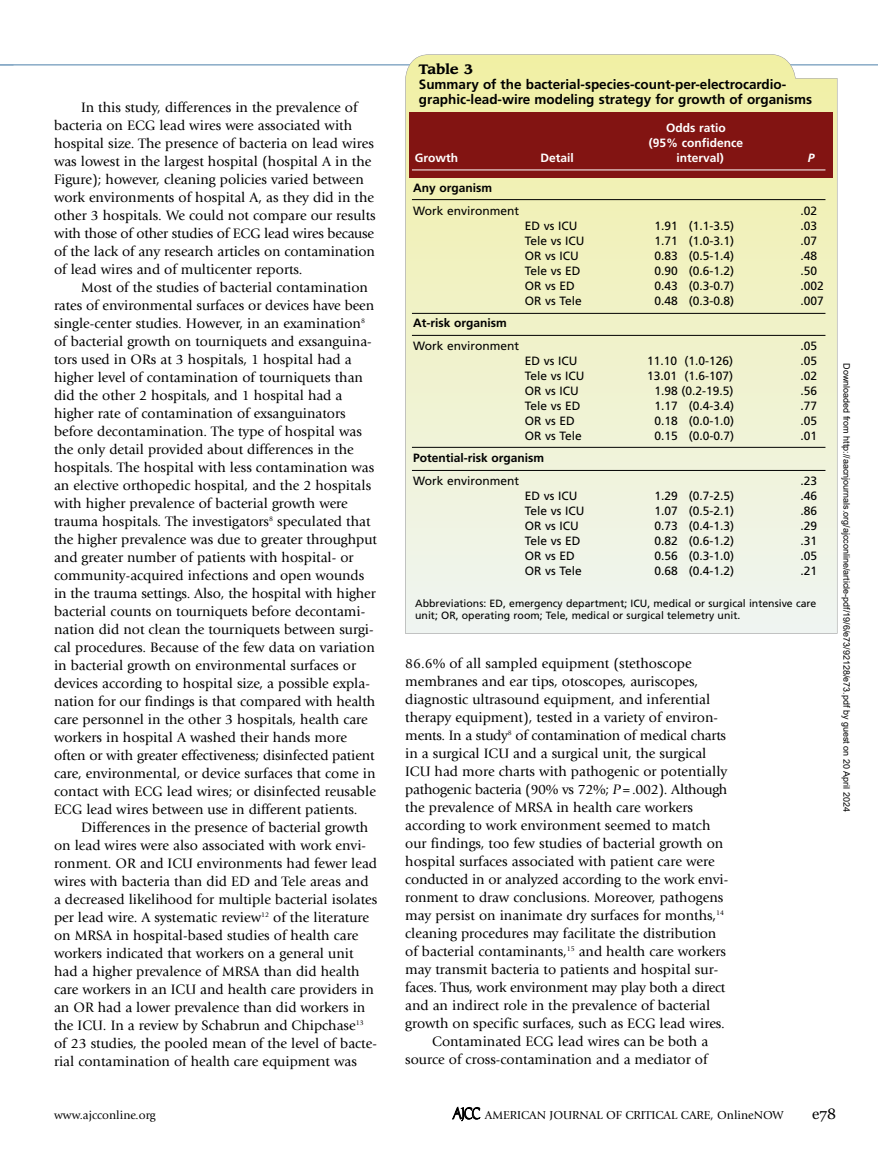
<style>
.page{position:relative;width:878px;height:1175px;background:#fff}
.page>*{position:absolute;margin:0;border:0;box-sizing:border-box;transform-origin:0 0}
.t1{font:15px "Georgia";color:#000}
.t2{font:14.25px/18px "Giovanni Std";color:#000}
.t3{font:700 13.5px/15px "Frutiger";color:#000}
.t4{font:700 13.5px "Leawood";color:#000}
.t5{font:12px/15px "Frutiger";color:#000}
.t6{font:12px "Giovanni Std";color:#000}
.t7{font:700 12px "Frutiger";color:#000}
.t8{font:700 12px/15px "Frutiger";color:#fff;text-align:center}
.t9{font:italic 700 12px "Frutiger";color:#fff}
.t10{font:10.5px/12px "Frutiger";color:#000}
.t11{font:9px "Arial";color:#000}
.s1{font-style:italic}
.s2{font-family:"Publius";font-size:13.5px}
</style>
<div class="page">
<hr style="left:0;top:64px;width:878px;height:2px;background:#88aac7">
<svg style="left:0;top:65px;width:14px;height:1px"></svg>
<svg style="left:405px;top:54px;width:432px;height:579px;background:#eff1cd"></svg>
<div style="left:410px;top:112px;width:423px;height:65px;background:#821412"></div>
<hr style="left:412px;top:170px;width:413px;height:1px;background:#fff">
<hr style="left:412px;top:199px;width:413px;height:1px;background:#000">
<hr style="left:412px;top:313px;width:413px;height:1px;background:#000">
<hr style="left:412px;top:335px;width:413px;height:1px;background:#000">
<hr style="left:412px;top:447px;width:413px;height:1px;background:#000">
<hr style="left:412px;top:470px;width:413px;height:1px;background:#000">
<p class="t2" style="left:54px;top:99px;width:323px;text-indent:27px">In this study, differences in the prevalence of bacteria on ECg lead wires were associated with hospital size. The presence of bacteria on lead wires was lowest in the largest hospital (hospital A in the Figure); however, cleaning policies varied between work environments of hospital A, as they did in the other 3 hospitals. We could not compare our results with those of other studies of ECg lead wires because of the lack of any research articles on contamination of lead wires and of multicenter reports.</p>
<p class="t2" style="left:54px;top:279px;width:324px;text-indent:27px">Most of the studies of bacterial contamination rates of environmental surfaces or devices have been single-center studies. however, in an examination<sup>8 </sup>of bacterial growth on tourniquets and exsanguina&shy;tors used in ORs at 3 hospitals, 1 hospital had a higher level of contamination of tourniquets than did the other 2 hospitals, and 1 hospital had a higher rate of contamination of exsanguinators before decontamination. The type of hospital was the only detail provided about differences in the hospitals. The hospital with less contamination was an elective orthopedic hospital, and the 2 hospitals with higher prevalence of bacterial growth were trauma hospitals. The investigators<sup>8</sup> speculated that the higher prevalence was due to greater throughput and greater number of patients with hospital- or community-acquired infections and open wounds in the trauma settings. Also, the hospital with higher bacterial counts on tourniquets before decontami&shy;nation did not clean the tourniquets between surgi&shy;cal procedures. because of the few data on variation in bacterial growth on environmental surfaces or devices according to hospital size, a possible expla&shy;nation for our findings is that compared with health care personnel in the other 3 hospitals, health care workers in hospital A washed their hands more often or with greater effectiveness; disinfected patient care, environmental, or device surfaces that come in contact with ECg lead wires; or disinfected reusable ECg lead wires between use in different patients.</p>
<p class="t2" style="left:54px;top:819px;width:325px;text-indent:27px">differences in the presence of bacterial growth on lead wires were also associated with work envi&shy;ronment. OR and ICU environments had fewer lead wires with bacteria than did Ed and Tele areas and a decreased likelihood for multiple bacterial isolates per lead wire. A systematic review<sup>12</sup> of the literature on MRsA in hospital-based studies of health care workers indicated that workers on a general unit had a higher prevalence of MRsA than did health care workers in an ICU and health care providers in an OR had a lower prevalence than did workers in the ICU. In a review by schabrun and Chipchase<sup>13 </sup>of 23 studies, the pooled mean of the level of bacte&shy;rial contamination of health care equipment was</p>
<p class="t4" style="left:419px;top:63px;width:56px">Table 3</p>
<p class="t3" style="left:419px;top:78px;width:395px">Summary of the bacterial-species-count-per-electrocardio&shy;graphic-lead-wire modeling strategy for growth of organisms</p>
<p class="t8" style="left:648px;top:121px;width:96px">Odds ratio<br>(95% confidence</p>
<p class="t8" style="left:540px;top:151px;width:35px">Detail</p>
<p class="t8" style="left:676px;top:151px;width:49px">interval)</p>
<p class="t8" style="left:415px;top:151px;width:45px">Growth</p>
<p class="t9" style="left:807px;top:153px;width:8px">P</p>
<p class="t7" style="left:413px;top:183px;width:81px">Any organism</p>
<p class="t5" style="left:413px;top:204px;width:107px">Work environment</p>
<p class="t5" style="left:524px;top:219px;width:61px">ED vs ICU<br>Tele vs ICU<br>OR vs ICU<br>Tele vs ED<br>OR vs ED<br>OR vs Tele</p>
<p class="t7" style="left:413px;top:318px;width:95px">At-risk organism</p>
<p class="t5" style="left:413px;top:339px;width:107px">Work environment</p>
<p class="t5" style="left:524px;top:354px;width:61px">ED vs ICU<br>Tele vs ICU<br>OR vs ICU<br>Tele vs ED<br>OR vs ED<br>OR vs Tele</p>
<p class="t7" style="left:413px;top:453px;width:133px">Potential-risk organism</p>
<p class="t5" style="left:413px;top:474px;width:107px">Work environment</p>
<p class="t5" style="left:524px;top:489px;width:61px">ED vs ICU<br>Tele vs ICU<br>OR vs ICU<br>Tele vs ED<br>OR vs ED<br>OR vs Tele</p>
<p class="t5" style="left:654px;top:219px;width:81px;text-align:justify">1.91 (1.1-3.5)<br>1.71 (1.0-3.1)<br>0.83 (0.5-1.4)<br>0.90 (0.6-1.2)<br>0.43 (0.3-0.7)<br>0.48 (0.3-0.8)</p>
<p class="t5" style="left:647px;top:354px;width:89px;text-align:right">11.10 (1.0-126)<br>13.01 (1.6-107)<br>1.98 (0.2-19.5)<br>1.17 (0.4-3.4)<br>0.18 (0.0-1.0)<br>0.15 (0.0-0.7)</p>
<p class="t5" style="left:654px;top:489px;width:81px;text-align:justify">1.29 (0.7-2.5)<br>1.07 (0.5-2.1)<br>0.73 (0.4-1.3)<br>0.82 (0.6-1.2)<br>0.56 (0.3-1.0)<br>0.68 (0.4-1.2)</p>
<p class="t5" style="left:800px;top:204px;width:25px">.02 .03 .07 .48 .50 .002 .007</p>
<p class="t5" style="left:800px;top:339px;width:18px;text-align:justify">.05 .05 .02 .56 .77 .05 .01</p>
<p class="t5" style="left:800px;top:474px;width:18px;text-align:justify">.23 .46 .86 .29 .31 .05 .21</p>
<p class="t10" style="left:415px;top:598px;width:403px">Abbreviations: ED, emergency department; ICU, medical or surgical intensive care unit; OR, operating room; Tele, medical or surgical telemetry unit.</p>
<p class="t2" style="left:405px;top:655px;width:288px">86.6% of all sampled equipment (stethoscope</p>
<p class="t2" style="left:405px;top:673px;width:294px">membranes and ear tips, otoscopes, auriscopes,</p>
<p class="t2" style="left:405px;top:691px;width:306px">diagnostic ultrasound equipment, and inferential</p>
<p class="t2" style="left:405px;top:709px;width:314px">therapy equipment), tested in a variety of environ-</p>
<p class="t2" style="left:405px;top:727px;width:322px">ments. In a study<sup>8</sup> of contamination of medical charts</p>
<p class="t2" style="left:405px;top:745px;width:303px">in a surgical ICU and a surgical unit, the surgical</p>
<p class="t2" style="left:405px;top:763px;width:324px">ICU had more charts with pathogenic or potentially</p>
<p class="t2" style="left:405px;top:781px;width:324px">pathogenic bacteria (90% vs 72%; <span class="s1">P</span>=.002). Although</p>
<p class="t2" style="left:405px;top:799px;width:289px">the prevalence of MRsA in health care workers</p>
<p class="t2" style="left:405px;top:817px;width:307px">according to work environment seemed to match</p>
<p class="t2" style="left:405px;top:835px;width:319px">our findings, too few studies of bacterial growth on</p>
<p class="t2" style="left:405px;top:853px;width:311px">hospital surfaces associated with patient care were</p>
<p class="t2" style="left:405px;top:871px;width:324px">conducted in or analyzed according to the work envi-</p>
<p class="t2" style="left:405px;top:889px;width:319px">ronment to draw conclusions. Moreover, pathogens</p>
<p class="t2" style="left:405px;top:907px;width:320px">may persist on inanimate dry surfaces for months,<sup>14</sup></p>
<p class="t2" style="left:405px;top:925px;width:313px">cleaning procedures may facilitate the distribution</p>
<p class="t2" style="left:405px;top:943px;width:322px">of bacterial contaminants,<sup>15</sup> and health care workers</p>
<p class="t2" style="left:405px;top:961px;width:314px">may transmit bacteria to patients and hospital sur-</p>
<p class="t2" style="left:405px;top:979px;width:322px">faces. Thus, work environment may play both a direct</p>
<p class="t2" style="left:405px;top:997px;width:306px">and an indirect role in the prevalence of bacterial</p>
<p class="t2" style="left:405px;top:1015px;width:321px">growth on specific surfaces, such as ECg lead wires.</p>
<p class="t2" style="left:432px;top:1033px;width:277px">Contaminated ECg lead wires can be both a</p>
<p class="t2" style="left:405px;top:1051px;width:304px">source of cross-contamination and a mediator of</p>
<p class="t11" style="left:850px;top:363px;width:450px;rotate:90deg">Downloaded from http://aacnjournals.org/ajcconline/article-pdf/19/6/e73/92128/e73.pdf by guest on 20 April 2024</p>
<p class="t6" style="left:54px;top:1110px;width:103px">www.ajcconline.org</p>
<p class="t6" style="left:452px;top:1110px;width:332px"><span class="s2">AJCC</span> AMERICAN JOURNAL OF CRITICAL CARE, OnlineNOW</p>
<p class="t1" style="left:812px;top:1104px;width:25px">e78</p>
</div>
